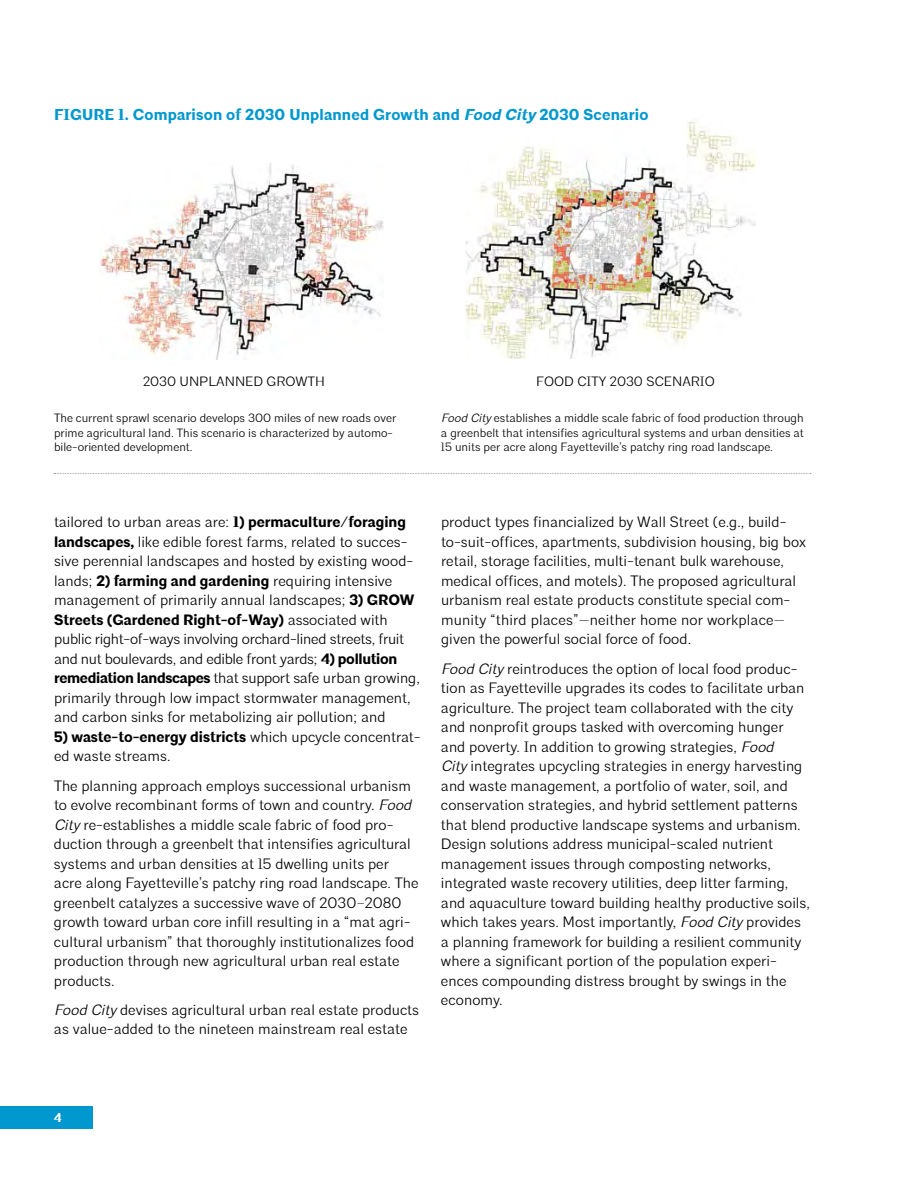
<style>
.page{position:relative;width:918px;height:1188px;background:#fff}
.page>*{position:absolute;margin:0;border:0;box-sizing:border-box;transform-origin:0 0}
.t1{font:700 15.75px "Architype";letter-spacing:.01em;color:#0098cf}
.t2{font:300 15px/19.5px "Architype";color:#000}
.t3{font:300 13.5px "Architype";color:#000}
.t4{font:700 12.75px "Architype";color:#fff}
.t5{font:300 12px/14.7px "Architype";color:#000}
.s1{font-style:italic}
.s2{font-weight:700}
</style>
<div class="page">
<div style="left:0;top:1106px;width:93px;height:23px;background:#0098cf"></div>
<img style="left:466px;top:120px;width:290px;height:239px">
<img style="left:99px;top:163px;width:285px;height:197px">
<svg style="left:54px;top:473px;width:757px;height:1px"></svg>
<p class="t1" style="left:54px;top:105px;width:596px">FIGURE 1. Comparison of 2030 Unplanned Growth and <span class="s1">Food City</span> 2030 Scenario</p>
<p class="t3" style="left:143px;top:373px;width:183px">2030 UNPLANNED GROWTH</p>
<p class="t3" style="left:536px;top:373px;width:180px">FOOD CITY 2030 SCENARIO</p>
<p class="t5" style="left:54px;top:410px;width:344px">The current sprawl scenario develops 300 miles of new roads over prime agricultural land. This scenario is characterized by automo&shy;bile-oriented development.</p>
<p class="t5" style="left:441px;top:410px;width:364px;text-align:justify"><span class="s1">Food City</span> establishes a middle scale fabric of food production through a greenbelt that intensifies agricultural systems and urban densities at 15 units per acre along Fayetteville’s patchy ring road landscape.</p>
<p class="t2" style="left:54px;top:513px;width:367px">tailored to urban areas are: <span class="s2">1) permaculture/foraging landscapes,</span> like edible forest farms, related to succes&shy;sive perennial landscapes and hosted by existing wood&shy;lands; <span class="s2">2) farming and gardening</span> requiring intensive management of primarily annual landscapes; <span class="s2">3) GROW Streets (Gardened Right-of-Way)</span> associated with public right-of-ways involving orchard-lined streets, fruit and nut boulevards, and edible front yards; <span class="s2">4) pollution remediation landscapes</span> that support safe urban growing, primarily through low impact stormwater management, and carbon sinks for metabolizing air pollution; and</p>
<p class="t2" style="left:54px;top:727px;width:368px"><span class="s2">5) waste-to-energy districts</span> which upcycle concentrat&shy;ed waste streams.</p>
<p class="t2" style="left:54px;top:776px;width:366px">The planning approach employs successional urbanism to evolve recombinant forms of town and country. <span class="s1">Food City</span> re-establishes a middle scale fabric of food pro&shy;duction through a greenbelt that intensifies agricultural systems and urban densities at 15 dwelling units per acre along Fayetteville’s patchy ring road landscape. The greenbelt catalyzes a successive wave of 2030–2080 growth toward urban core infill resulting in a “mat agri&shy;cultural urbanism” that thoroughly institutionalizes food production through new agricultural urban real estate products.</p>
<p class="t2" style="left:54px;top:1000px;width:367px"><span class="s1">Food City</span> devises agricultural urban real estate products as value-added to the nineteen mainstream real estate</p>
<p class="t2" style="left:441px;top:513px;width:366px">product types financialized by Wall Street (e.g., build&shy;to-suit-offices, apartments, subdivision housing, big box retail, storage facilities, multi-tenant bulk warehouse, medical offices, and motels). The proposed agricultural urbanism real estate products constitute special com&shy;munity “third places”—neither home nor workplace— given the powerful social force of food.</p>
<p class="t2" style="left:441px;top:659px;width:370px"><span class="s1">Food City</span> reintroduces the option of local food produc&shy;tion as Fayetteville upgrades its codes to facilitate urban agriculture. The project team collaborated with the city and nonprofit groups tasked with overcoming hunger and poverty. In addition to growing strategies, <span class="s1">Food<br>City</span> integrates upcycling strategies in energy harvesting and waste management, a portfolio of water, soil, and conservation strategies, and hybrid settlement patterns that blend productive landscape systems and urbanism.<br>Design solutions address municipal-scaled nutrient management issues through composting networks, integrated waste recovery utilities, deep litter farming, and aquaculture toward building healthy productive soils, which takes years. Most importantly, <span class="s1">Food City</span> provides a planning framework for building a resilient community where a significant portion of the population experi&shy;ences compounding distress brought by swings in the economy.</p>
<p class="t4" style="left:54px;top:1110px;width:9px">4</p>
</div>
